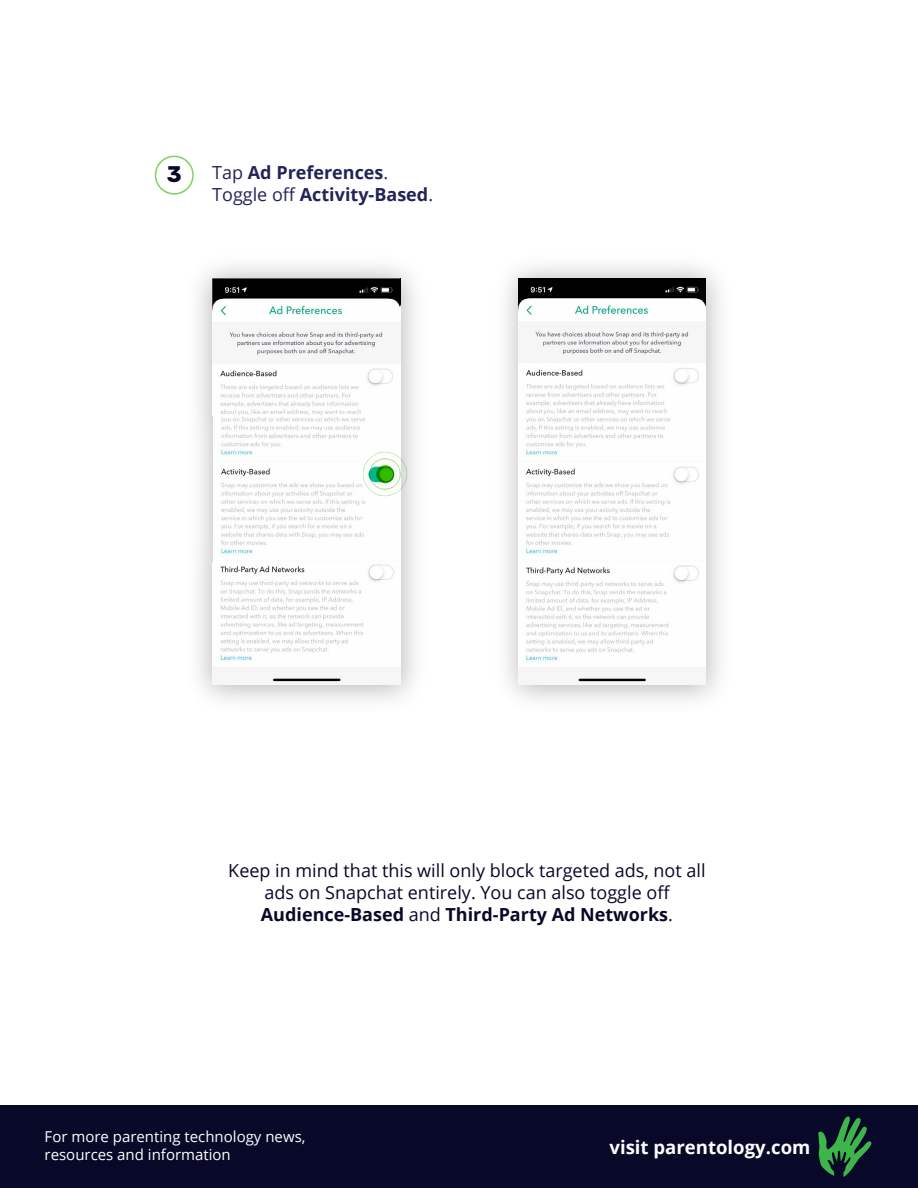
<style>
.page{position:relative;width:918px;height:1188px;background:#fff}
.page>*{position:absolute;margin:0;border:0;box-sizing:border-box;transform-origin:0 0}
.t1{font:700 22.5px "Rubik";color:#080828}
.t2{font:700 18.6px "Open Sans";color:#fff}
.t3{font:18px/21.6px "Open Sans";color:#080828;text-align:center}
.t4{font:700 18px/21.6px "Open Sans";color:#232259}
.t5{font:15px/18px "Open Sans";color:#fff}
.s1{font-weight:400}
.s2{font-weight:700}
</style>
<div class="page">
<img style="left:506px;top:266px;width:214px;height:435px">
<img style="left:518px;top:279px;width:188px;height:405px">
<img style="left:198px;top:266px;width:217px;height:435px">
<img style="left:213px;top:415px;width:187px;height:148px">
<img style="left:213px;top:563px;width:187px;height:121px">
<img style="left:212px;top:278px;width:188px;height:137px">
<div style="left:0;top:1106px;width:918px;height:82px;background:#080828"></div>
<svg style="left:818px;top:1116px;width:54px;height:61px"></svg>
<img style="left:362px;top:451px;width:47px;height:47px">
<img style="left:367px;top:456px;width:36px;height:36px">
<svg style="left:376px;top:465px;width:18px;height:18px"></svg>
<div style="left:155px;top:156px;width:39px;height:39px;border:2px solid #35bb00;border-radius:50%"></div>
<p class="t1" style="left:167px;top:161px;width:16px">3</p>
<p class="t4" style="left:212px;top:162px;width:222px"><span class="s1">Tap</span> Ad Preferences<span class="s1">.<br>Toggle off</span> Activity-Based<span class="s1">.</span></p>
<p class="t3" style="left:228px;top:860px;width:479px">Keep in mind that this will only block targeted ads, not all ads on Snapchat entirely. You can also toggle off<br><span class="s2">Audience-Based</span> and <span class="s2">Third-Party Ad Networks</span>.</p>
<p class="t5" style="left:45px;top:1127px;width:262px">For more parenting technology news, resources and information</p>
<p class="t2" style="left:609px;top:1134px;width:203px">visit parentology.com</p>
</div>
